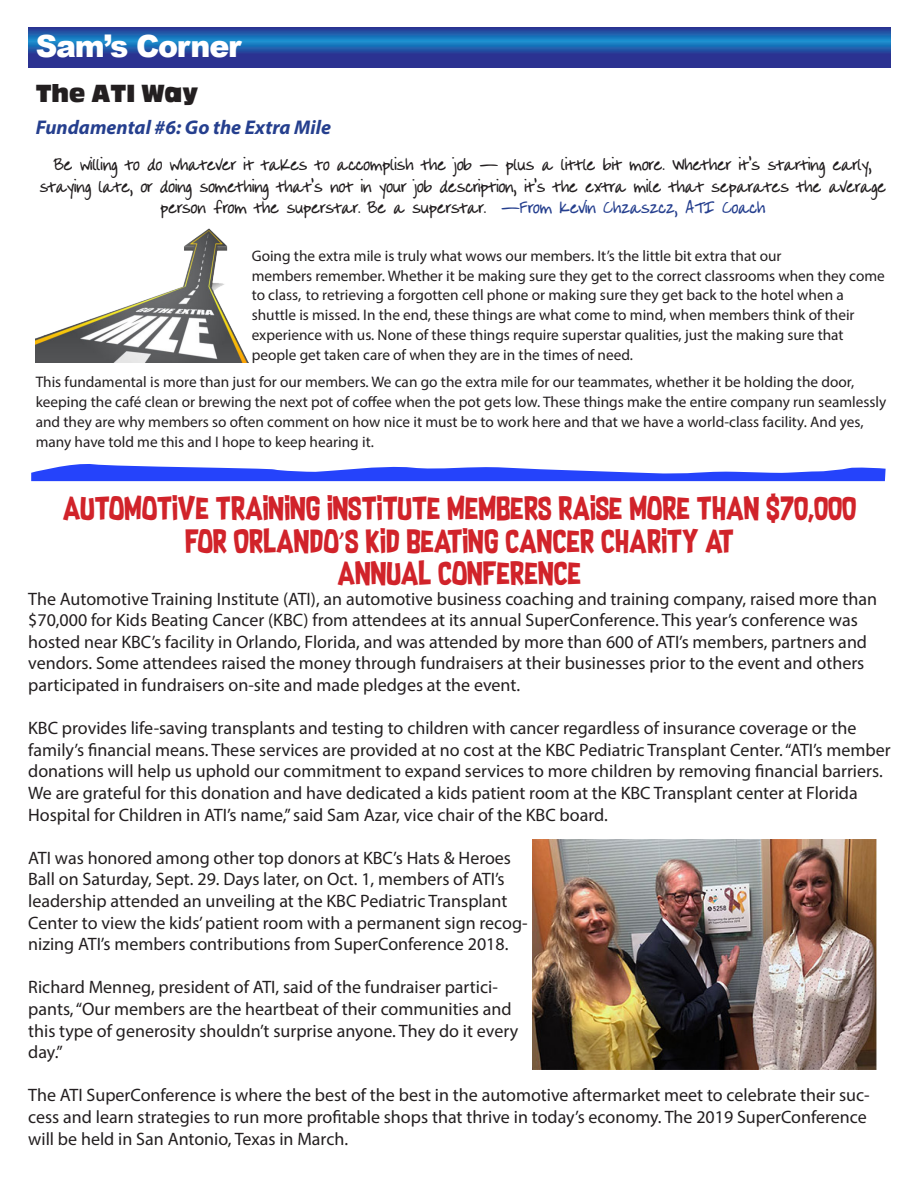
<style>
.page{position:relative;width:918px;height:1188px;background:#fff}
.page>*{position:absolute;margin:0;border:0;box-sizing:border-box;transform-origin:0 0}
.t1{font:900 30.6px "Arial";letter-spacing:-.04em;color:#fff}
.t2{font:27px "Supersonic Rocketship";color:#d1232a}
.t3{font:24.45px "Ackbar";color:#231f20}
.Normal__Web{font:italic 700 19.95px "Myriad Pro";color:#253f8e}
.t4{font:18px/21.6px "Myriad Pro";color:#231f20}
.t5{font:15.3px/20px "Myriad Pro";color:#231f20}
.Normal__Web-2{font:15.3px/21.5px "Becky";color:#231f20;text-align:center}
.s1{color:#253f8e}
.s2{font-family:"Calibri"}
</style>
<div class="page">
<svg style="left:31px;top:464px;width:855px;height:17px"></svg>
<svg style="left:28px;top:27px;width:863px;height:40px;background:#2352a5"></svg>
<img style="left:36px;top:228px;width:213px;height:135px">
<img style="left:532px;top:840px;width:344px;height:229px">
<p class="t1" style="left:36px;top:23px;width:207px">Sam’s Corner</p>
<p class="t3" style="left:36px;top:81px;width:164px">The ATI Way</p>
<p class="Normal__Web" style="left:36px;top:114px;width:297px">Fundamental #6: Go the Extra Mile</p>
<p class="Normal__Web-2" style="left:40px;top:154px;width:848px">Be willing to do whatever it takes to accomplish the job — plus a little bit more. Whether it’s starting early, staying late, or doing something that’s not in your job description, it’s the extra mile that separates the average person from the superstar. Be a superstar. <span class="s1">—From Kevin Chzaszcz, ATI Coach</span></p>
<p class="t5" style="left:252px;top:245px;width:531px">Going the extra mile is truly what wows our members. It’s the little bit extra that our</p>
<p class="t5" style="left:252px;top:265px;width:635px">members remember. Whether it be making sure they get to the correct classrooms when they come to class, to retrieving a forgotten cell phone or making sure they get back to the hotel when a shuttle is missed. In the end, these things are what come to mind, when members think of their</p>
<p class="t5" style="left:252px;top:325px;width:593px">experience with us. None of these things require superstar qualities, just the making sure that people get taken care of when they are in the times of need.</p>
<p class="t5" style="left:36px;top:372px;width:852px">This fundamental is more than just for our members. We can go the extra mile for our teammates, whether it be holding the door, keeping the café clean or brewing the next pot of coffee when the pot gets low. These things make the entire company run seamlessly and they are why members so often comment on how nice it must be to work here and that we have a world-class facility. And yes, many have told me this and I hope to keep hearing it.</p>
<p class="t2" style="left:63px;top:487px;width:795px">AUTOMOTIVE TRAINING INSTITUTE MEMBERS RAISE MORE THAN $70,000</p>
<p class="t2" style="left:185px;top:520px;width:550px">FOR ORLANDO<span class="s2">’</span>S KID BEATING CANCER CHARITY AT</p>
<p class="t2" style="left:338px;top:552px;width:245px">ANNUAL CONFERENCE</p>
<p class="t4" style="left:28px;top:587px;width:850px">The Automotive Training Institute (ATI), an automotive business coaching and training company, raised more than $70,000 for Kids Beating Cancer (KBC) from attendees at its annual SuperConference. This year’s conference was hosted near KBC’s facility in Orlando, Florida, and was attended by more than 600 of ATI’s members, partners and vendors. Some attendees raised the money through fundraisers at their businesses prior to the event and others participated in fundraisers on-site and made pledges at the event.</p>
<p class="t4" style="left:28px;top:717px;width:864px">KBC provides life-saving transplants and testing to children with cancer regardless of insurance coverage or the family’s financial means. These services are provided at no cost at the KBC Pediatric Transplant Center. “ATI’s member donations will help us uphold our commitment to expand services to more children by removing financial barriers.<br>We are grateful for this donation and have dedicated a kids patient room at the KBC Transplant center at Florida Hospital for Children in ATI’s name,” said Sam Azar, vice chair of the KBC board.</p>
<p class="t4" style="left:28px;top:847px;width:501px">ATI was honored among other top donors at KBC’s Hats &amp; Heroes Ball on Saturday, Sept. 29. Days later, on Oct. 1, members of ATI’s leadership attended an unveiling at the KBC Pediatric Transplant Center to view the kids’ patient room with a permanent sign recog&shy;nizing ATI’s members contributions from SuperConference 2018.</p>
<p class="t4" style="left:28px;top:976px;width:492px">Richard Menneg, president of ATI, said of the fundraiser partici&shy;pants, “Our members are the heartbeat of their communities and this type of generosity shouldn’t surprise anyone. They do it every day.”</p>
<p class="t4" style="left:28px;top:1084px;width:843px">The ATI SuperConference is where the best of the best in the automotive aftermarket meet to celebrate their suc&shy;cess and learn strategies to run more profitable shops that thrive in today’s economy. The 2019 SuperConference will be held in San Antonio, Texas in March.</p>
</div>
